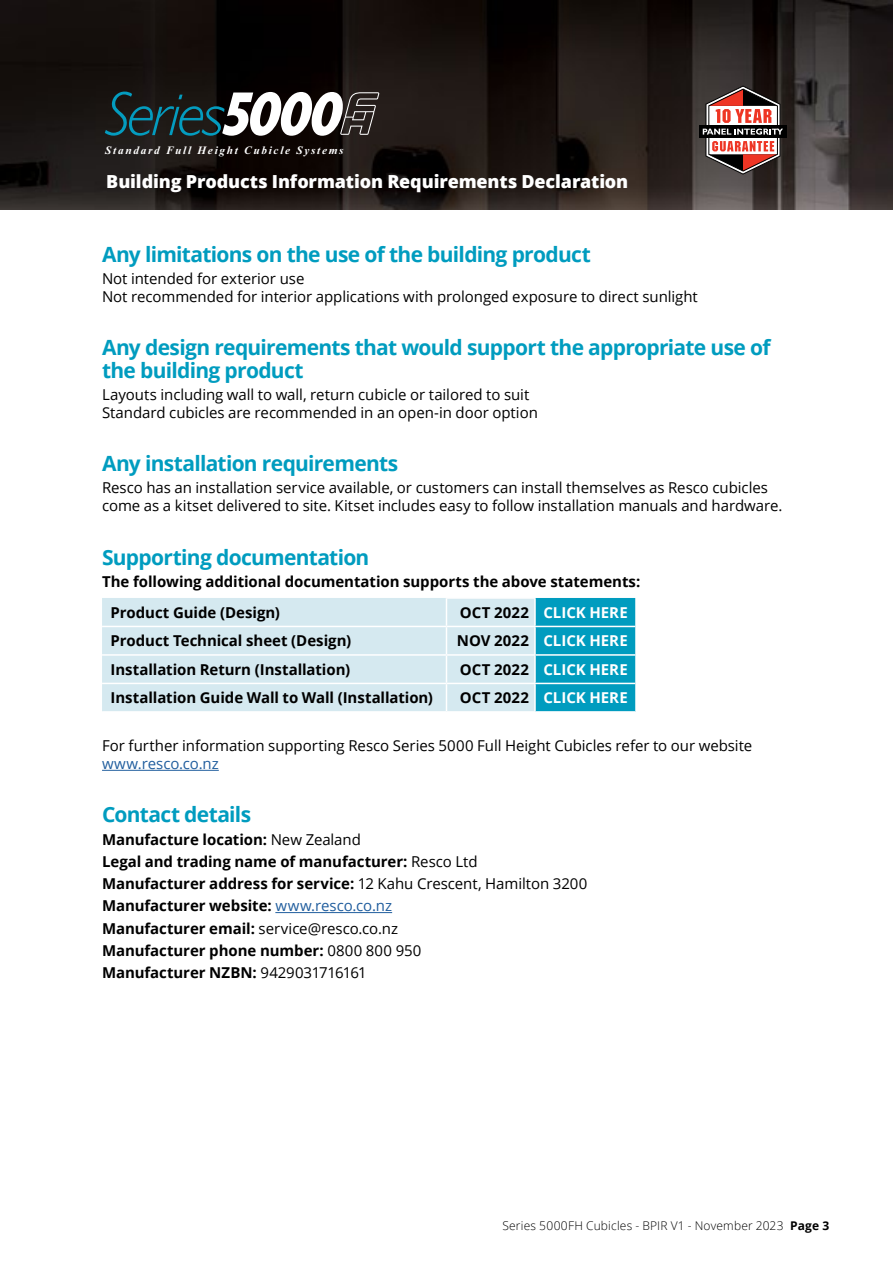
<style>
.page{position:relative;width:893px;height:1263px;background:#fff}
.page>*{position:absolute;margin:0;border:0;box-sizing:border-box;transform-origin:0 0}
.t1{font:700 21px/22.5px "Open Sans";letter-spacing:-.035em;color:#009cbf}
.t2{font:800 18px "Open Sans";letter-spacing:-.01em;color:#fff}
.t3{font:15px/18px "Open Sans";letter-spacing:-.005em;color:#000}
.t4{font:700 15px/22.2px "Open Sans";letter-spacing:-.005em;color:#000}
.t5{font:700 15px "Open Sans";color:#fff}
.t6{font:15px "Open Sans";color:#215e9e}
.t7{font:300 12px "Open Sans";letter-spacing:.015em;color:#000}
.t8{font:italic 700 11.25px "Times New Roman";letter-spacing:.15em;color:#fff}
.s1{color:#000}
.s2{font-weight:400}
.s3{font-weight:400;color:#215e9e}
.s4{font-weight:700}
</style>
<div class="page">
<hr style="left:102px;top:770px;width:117px;height:1px;background:#215e9e">
<hr style="left:275px;top:912px;width:117px;height:1px;background:#215e9e">
<div style="left:102px;top:598px;width:432px;height:113px;background:#d5e9f0"></div>
<div style="left:536px;top:598px;width:99px;height:113px;background:#009cbf"></div>
<hr style="left:535px;top:626px;width:100px;height:1px;background:#fff">
<hr style="left:535px;top:654px;width:100px;height:2px;background:#fff">
<hr style="left:535px;top:683px;width:100px;height:1px;background:#fff">
<hr style="left:102px;top:626px;width:344px;height:1px;background:#fff">
<hr style="left:102px;top:654px;width:344px;height:2px;background:#fff">
<hr style="left:102px;top:683px;width:344px;height:1px;background:#fff">
<hr style="left:446px;top:597px;width:90px;height:2px;background:#fff">
<hr style="left:446px;top:626px;width:89px;height:1px;background:#fff">
<hr style="left:446px;top:654px;width:89px;height:2px;background:#fff">
<hr style="left:446px;top:683px;width:89px;height:1px;background:#fff">
<svg style="left:446px;top:599px;width:1px;height:112px"></svg>
<img style="left:0;top:0;width:893px;height:209px">
<div style="left:699px;top:126px;width:88px;height:12px;background:#000"></div>
<svg style="left:703px;top:86px;width:80px;height:88px"></svg>
<svg style="left:105px;top:92px;width:274px;height:44px"></svg>
<p class="t8" style="left:105px;top:142px;width:240px">Standard Full Height Cubicle Systems</p>
<p class="t2" style="left:106px;top:168px;width:524px">Building Products Information Requirements Declaration</p>
<h1 class="t1" style="left:102px;top:242px;width:490px">Any limitations on the use of the building product</h1>
<p class="t3" style="left:102px;top:269px;width:597px">Not intended for exterior use<br>Not recommended for interior applications with prolonged exposure to direct sunlight</p>
<h1 class="t1" style="left:102px;top:336px;width:670px">Any design requirements that would support the appropriate use of the building product</h1>
<p class="t3" style="left:102px;top:385px;width:437px">Layouts including wall to wall, return cubicle or tailored to suit<br>Standard cubicles are recommended in an open-in door option</p>
<h1 class="t1" style="left:102px;top:452px;width:298px">Any installation requirements</h1>
<p class="t3" style="left:102px;top:479px;width:682px">Resco has an installation service available, or customers can install themselves as Resco cubicles come as a kitset delivered to site. Kitset includes easy to follow installation manuals and hardware.</p>
<h1 class="t1" style="left:102px;top:545px;width:269px">Supporting documentation</h1>
<p class="t4" style="left:111px;top:566px;width:531px;line-height:31px;text-indent:-9px">The following additional documentation supports the above statements:<br>Product Guide (Design)</p>
<p class="t5" style="left:460px;top:602px;width:169px"><span class="s1">OCT 2022</span> CLICK HERE</p>
<p class="t4" style="left:111px;top:629px;width:242px">Product Technical sheet (Design)</p>
<p class="t5" style="left:457px;top:630px;width:172px"><span class="s1">NOV 2022</span> CLICK HERE</p>
<p class="t4" style="left:111px;top:658px;width:241px">Installation Return (Installation)</p>
<p class="t5" style="left:460px;top:659px;width:169px"><span class="s1">OCT 2022</span> CLICK HERE</p>
<p class="t4" style="left:111px;top:686px;width:324px">Installation Guide Wall to Wall (Installation)</p>
<p class="t5" style="left:460px;top:687px;width:169px"><span class="s1">OCT 2022</span> CLICK HERE</p>
<p class="t3" style="left:102px;top:736px;width:652px">For further information supporting Resco Series 5000 Full Height Cubicles refer to our website</p>
<p class="t6" style="left:102px;top:753px;width:118px">www.resco.co.nz</p>
<h1 class="t1" style="left:102px;top:803px;width:151px">Contact details</h1>
<p class="t4" style="left:102px;top:828px;width:487px">Manufacture location: <span class="s2">New Zealand<br></span>Legal and trading name of manufacturer: <span class="s2">Resco Ltd<br></span>Manufacturer address for service: <span class="s2">12 Kahu Crescent, Hamilton 3200<br></span>Manufacturer website: <span class="s3">www.resco.co.nz<br></span>Manufacturer email: <span class="s2">service@resco.co.nz<br></span>Manufacturer phone number: <span class="s2">0800 800 950<br></span>Manufacturer NZBN: <span class="s2">9429031716161</span></p>
<p class="t7" style="left:502px;top:1217px;width:328px">Series 5000FH Cubicles - BPIR V1 - November 2023 <span class="s4">Page 3</span></p>
</div>
